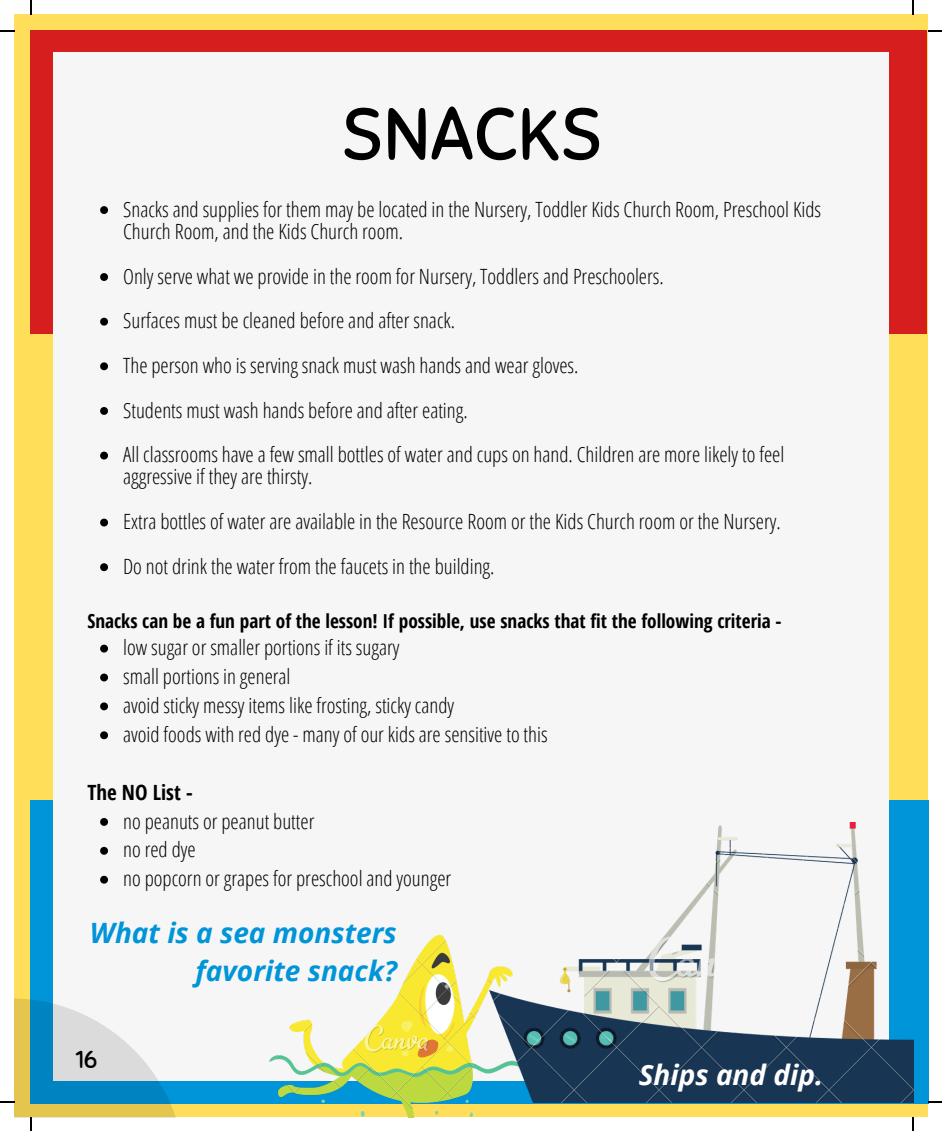
<style>
.page{position:relative;width:942px;height:1131px;background:#fff}
.page>*{position:absolute;margin:0;border:0;box-sizing:border-box;transform-origin:0 0}
.t1{font:73.5px "Sniglet";color:#000}
.t2{font:italic 700 28px/38.1px "Open Sans";color:#0094d8;text-align:right}
.t3{font:italic 700 28px "Open Sans";color:#fff}
.t4{font:24.5px "Sniglet";color:#000}
.t5{font:300 21px/44.6px "Open Sans Condensed";color:#000}
.t6{font:700 21px "Open Sans Condensed";color:#000}
.t7{font:700 19.25px "Open Sans Condensed";color:#000}
</style>
<div class="page">
<div style="left:14px;top:14px;width:914px;height:1103px;background:#ffde59"></div>
<div style="left:30px;top:30px;width:897px;height:303px;background:#d61e1e"></div>
<div style="left:30px;top:800px;width:898px;height:303px;background:#0094d8"></div>
<div style="left:54px;top:52px;width:835px;height:1028px;background:#f6f6f6"></div>
<svg style="left:100px;top:206px;width:8px;height:8px"></svg>
<svg style="left:100px;top:273px;width:8px;height:8px"></svg>
<svg style="left:100px;top:318px;width:8px;height:7px"></svg>
<svg style="left:100px;top:362px;width:8px;height:8px"></svg>
<svg style="left:100px;top:407px;width:8px;height:8px"></svg>
<svg style="left:100px;top:451px;width:8px;height:8px"></svg>
<svg style="left:100px;top:518px;width:8px;height:8px"></svg>
<svg style="left:100px;top:563px;width:8px;height:8px"></svg>
<svg style="left:100px;top:644px;width:8px;height:8px"></svg>
<svg style="left:100px;top:673px;width:8px;height:8px"></svg>
<svg style="left:100px;top:702px;width:8px;height:8px"></svg>
<svg style="left:100px;top:731px;width:8px;height:8px"></svg>
<svg style="left:100px;top:818px;width:8px;height:8px"></svg>
<svg style="left:100px;top:847px;width:8px;height:7px"></svg>
<svg style="left:100px;top:875px;width:8px;height:8px"></svg>
<img style="left:269px;top:934px;width:255px;height:183px">
<img style="left:489px;top:822px;width:424px;height:280px">
<svg style="left:30px;top:0;width:2px;height:14px"></svg>
<svg style="left:0;top:30px;width:14px;height:2px"></svg>
<svg style="left:912px;top:0;width:2px;height:14px"></svg>
<svg style="left:928px;top:30px;width:14px;height:2px"></svg>
<svg style="left:0;top:998px;width:185px;height:133px"></svg>
<svg style="left:912px;top:1117px;width:2px;height:14px"></svg>
<svg style="left:928px;top:1101px;width:14px;height:2px"></svg>
<h1 class="t1" style="left:341px;top:89px;width:263px">SNACKS</h1>
<p class="t5" style="left:123px;top:197px;width:699px;line-height:22.4px">Snacks and supplies for them may be located in the Nursery, Toddler Kids Church Room, Preschool Kids<br>Church Room, and the Kids Church room.</p>
<p class="t5" style="left:123px;top:253px;width:662px">Only serve what we provide in the room for Nursery, Toddlers and Preschoolers.<br>Surfaces must be cleaned before and after snack.<br>The person who is serving snack must wash hands and wear gloves.<br>Students must wash hands before and after eating.<br>All classrooms have a few small bottles of water and cups on hand. Children are more likely to feel</p>
<p class="t5" style="left:123px;top:454px;width:659px">aggressive if they are thirsty.<br>Extra bottles of water are available in the Resource Room or the Kids Church room or the Nursery.<br>Do not drink the water from the faucets in the building.</p>
<p class="t7" style="left:87px;top:607px;width:695px">Snacks can be a fun part of the lesson! If possible, use snacks that fit the following criteria -</p>
<p class="t5" style="left:123px;top:632px;width:426px;line-height:28.9px">low sugar or smaller portions if its sugary<br>small portions in general<br>avoid sticky messy items like frosting, sticky candy<br>avoid foods with red dye - many of our kids are sensitive to this</p>
<p class="t6" style="left:87px;top:777px;width:107px">The NO List -</p>
<p class="t5" style="left:123px;top:806px;width:330px;line-height:28.9px">no peanuts or peanut butter<br>no red dye<br>no popcorn or grapes for preschool and younger</p>
<h2 class="t2" style="left:90px;top:913px;width:308px">What is a sea monsters favorite snack?</h2>
<p class="t4" style="left:75px;top:1044px;width:24px">16</p>
<h2 class="t3" style="left:638px;top:1055px;width:186px">Ships and dip.</h2>
</div>
